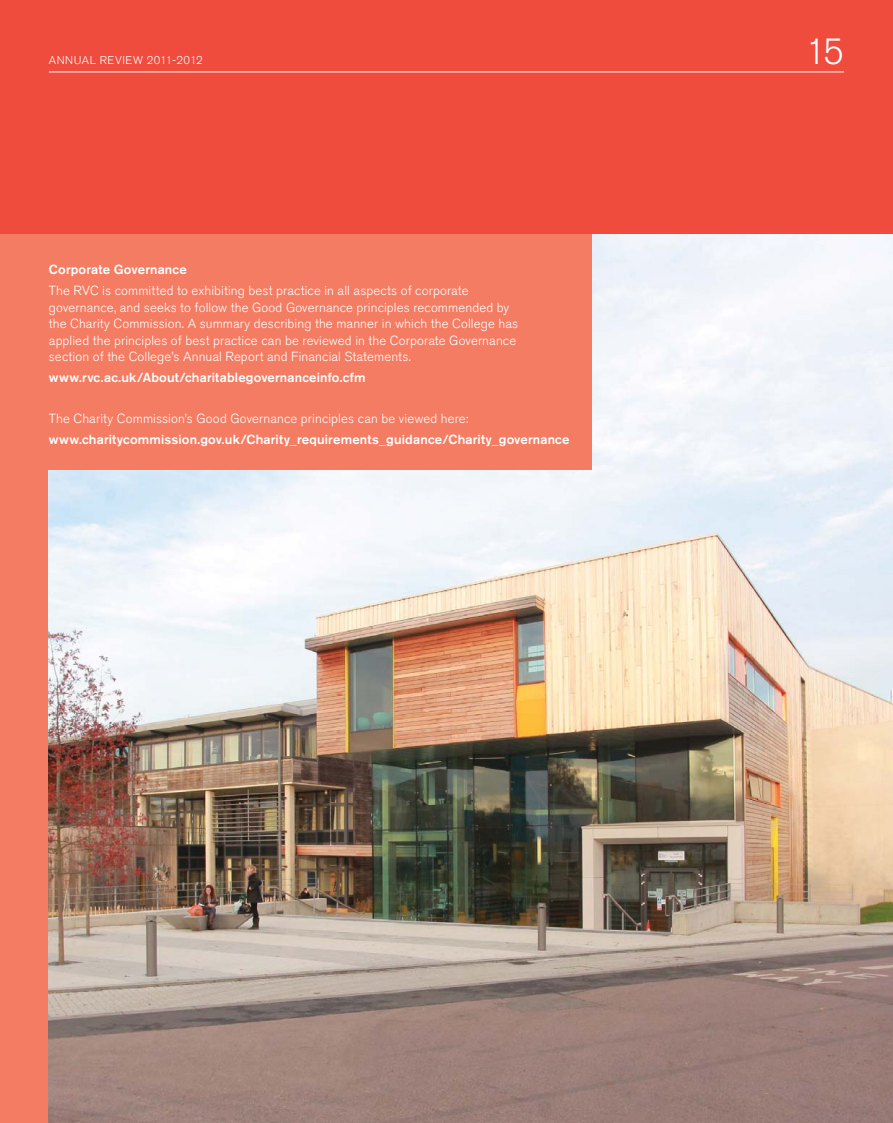
<style>
.page{position:relative;width:893px;height:1123px;background:#fff}
.page>*{position:absolute;margin:0;border:0;box-sizing:border-box;transform-origin:0 0}
.t1{font:300 36px "Akzidenz Grotesk BE";color:#fff}
.t2{font:300 13.2px/16.5px "Akzidenz Grotesk BE";letter-spacing:.01em;color:#fff}
.t3{font:500 13.2px "Akzidenz Grotesk BE";letter-spacing:.015em;color:#fff}
.t4{font:300 11.25px "Akzidenz Grotesk BE";letter-spacing:.05em;color:#fff}
</style>
<div class="page">
<div style="left:0;top:0;width:893px;height:1122px;background:#f47c63"></div>
<img style="left:49px;top:234px;width:844px;height:888px">
<div style="left:0;top:0;width:592px;height:470px;background:#f47c63"></div>
<div style="left:0;top:0;width:893px;height:234px;background:#f04c3e"></div>
<hr style="left:49px;top:72px;width:795px;height:1px;background:#fff">
<p class="t4" style="left:49px;top:56px;width:155px">ANNUAL REVIEW 2011-2012</p>
<p class="t3" style="left:49px;top:265px;width:139px">Corporate Governance</p>
<p class="t2" style="left:49px;top:284px;width:471px">The RVC is committed to exhibiting best practice in all aspects of corporate governance, and seeks to follow the Good Governance principles recommended by the Charity Commission. A summary describing the manner in which the College has applied the principles of best practice can be reviewed in the Corporate Governance section of the College’s Annual Report and Financial Statements.</p>
<p class="t3" style="left:49px;top:372px;width:318px">www.rvc.ac.uk/About/charitablegovernanceinfo.cfm</p>
<p class="t2" style="left:49px;top:412px;width:421px">The Charity Commission’s Good Governance principles can be viewed here:</p>
<p class="t3" style="left:49px;top:435px;width:522px">www.charitycommission.gov.uk/Charity_requirements_guidance/Charity_governance</p>
<h1 class="t1" style="left:805px;top:38px;width:40px">15</h1>
</div>
